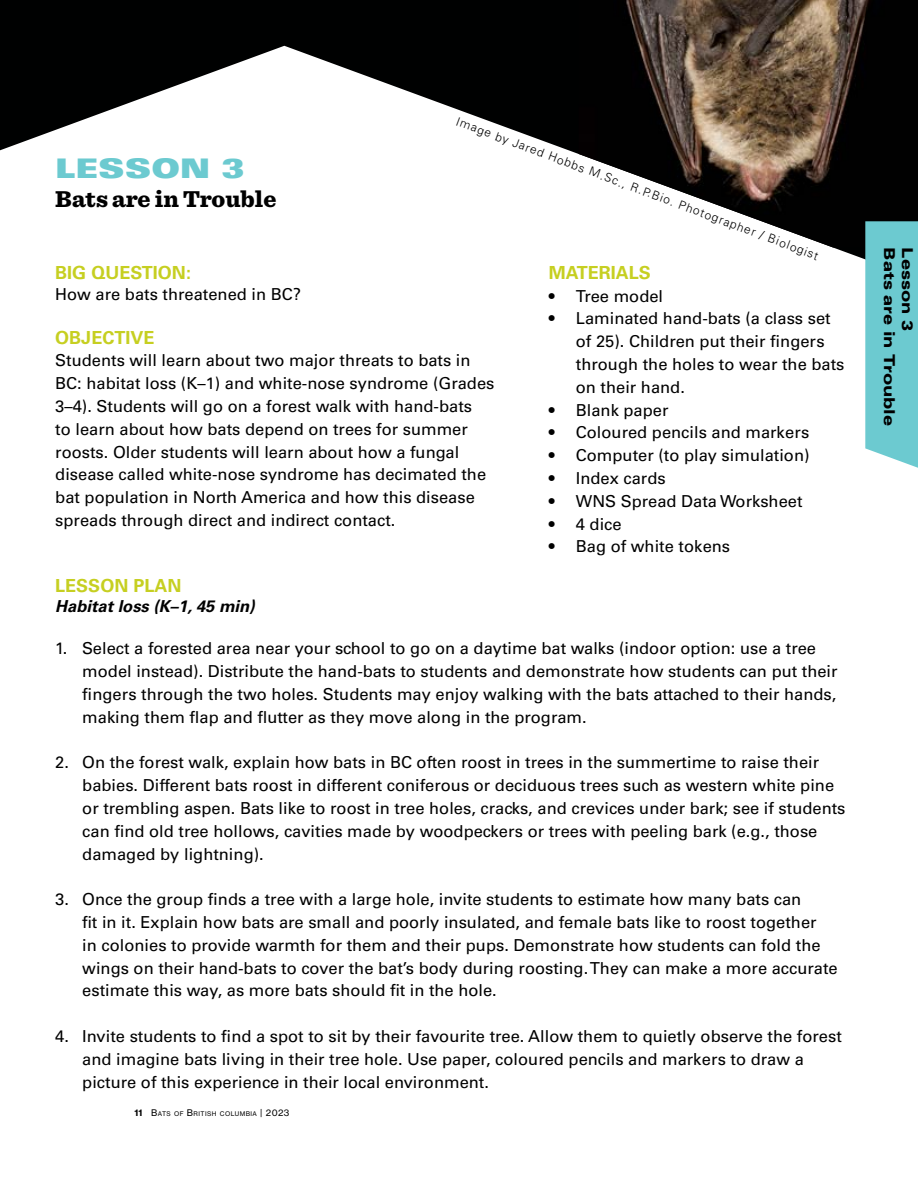
<style>
.page{position:relative;width:918px;height:1188px;background:#fff}
.page>*{position:absolute;margin:0;border:0;box-sizing:border-box;transform-origin:0 0}
.t1{font:27px "Univers LT Std X Black Ex";color:#6ccad0}
.t2{font:900 24px "Sentinel";color:#000}
.t3{font:700 18px "Univers LT Std";color:#c6cf21}
.t4{font:16.5px/22.8px "Univers LT Std";color:#000}
.t5{font:italic 700 16.5px "Univers LT Std";color:#000}
.t6{font:900 expanded 15px "Univers LT Std";color:#000}
.t7{font:300 12px "Univers LT Std";color:#000}
.t8{font:6.3px "N Haas Grotesk TX Pro 55 Rg";letter-spacing:.07em;color:#000}
.s1{font-family:"N Haas Grotesk TX Pro 75 Bd";font-size:9px}
.s2{font-size:9px}
</style>
<div class="page">
<svg style="left:0;top:0;width:865px;height:260px"></svg>
<img style="left:579px;top:0;width:339px;height:247px">
<div style="left:865px;top:221px;width:53px;height:247px;background:#6ccad0"></div>
<h1 class="t1" style="left:55px;top:152px;width:190px">LESSON 3</h1>
<h2 class="t2" style="left:55px;top:179px;width:223px">Bats are in Trouble</h2>
<p class="t7" style="left:460px;top:112px;width:387px;rotate:21deg">Image by Jared Hobbs M.Sc., R.P.Bio. Photographer / Biologist</p>
<p class="t3" style="left:55px;top:262px;width:137px">BIG QUESTION:</p>
<p class="t4" style="left:55px;top:283px;width:247px">How are bats threatened in BC?</p>
<p class="t3" style="left:55px;top:327px;width:101px">OBJECTIVE</p>
<p class="t4" style="left:55px;top:349px;width:441px">Students will learn about two major threats to bats in BC: habitat loss (K–1) and white-nose syndrome (Grades 3–4). Students will go on a forest walk with hand-bats<br>to learn about how bats depend on trees for summer roosts. Older students will learn about how a fungal disease called white-nose syndrome has decimated the bat population in North America and how this disease spreads through direct and indirect contact.</p>
<p class="t3" style="left:549px;top:262px;width:104px">MATERIALS</p>
<p class="t4" style="left:549px;top:284px;width:116px">• Tree model</p>
<p class="t4" style="left:576px;top:307px;width:270px;text-indent:-27px">• Laminated hand-bats (a class set of 25). Children put their fingers through the holes to wear the bats on their hand.</p>
<p class="t4" style="left:549px;top:398px;width:121px">• Blank paper</p>
<p class="t4" style="left:549px;top:421px;width:262px">• Coloured pencils and markers</p>
<p class="t4" style="left:549px;top:444px;width:262px">• Computer (to play simulation)</p>
<p class="t4" style="left:549px;top:467px;width:118px">• Index cards</p>
<p class="t4" style="left:549px;top:490px;width:255px">• WNS Spread Data Worksheet</p>
<p class="t4" style="left:549px;top:512px;width:74px">• 4 dice</p>
<p class="t4" style="left:549px;top:535px;width:183px">• Bag of white tokens</p>
<p class="t3" style="left:55px;top:575px;width:128px">LESSON PLAN</p>
<p class="t5" style="left:55px;top:596px;width:201px">Habitat loss (K–1, 45 min)</p>
<p class="t4" style="left:82px;top:637px;width:757px;text-indent:-27px">1. Select a forested area near your school to go on a daytime bat walks (indoor option: use a tree model instead). Distribute the hand-bats to students and demonstrate how students can put their fingers through the two holes. Students may enjoy walking with the bats attached to their hands, making them flap and flutter as they move along in the program.</p>
<p class="t4" style="left:82px;top:751px;width:765px;text-indent:-27px">2. On the forest walk, explain how bats in BC often roost in trees in the summertime to raise their babies. Different bats roost in different coniferous or deciduous trees such as western white pine or trembling aspen. Bats like to roost in tree holes, cracks, and crevices under bark; see if students can find old tree hollows, cavities made by woodpeckers or trees with peeling bark (e.g., those damaged by lightning).</p>
<p class="t4" style="left:82px;top:888px;width:757px;text-indent:-27px">3. Once the group finds a tree with a large hole, invite students to estimate how many bats can<br>fit in it. Explain how bats are small and poorly insulated, and female bats like to roost together<br>in colonies to provide warmth for them and their pups. Demonstrate how students can fold the wings on their hand-bats to cover the bat’s body during roosting. They can make a more accurate estimate this way, as more bats should fit in the hole.</p>
<p class="t4" style="left:82px;top:1025px;width:761px;text-indent:-27px">4. Invite students to find a spot to sit by their favourite tree. Allow them to quietly observe the forest and imagine bats living in their tree hole. Use paper, coloured pencils and markers to draw a picture of this experience in their local environment.</p>
<p class="t8" style="left:135px;top:1110px;width:156px"><span class="s1">11</span> <span class="s2">B</span>ATS OF <span class="s2">B</span>RITISH COLUMBIA <span class="s2">| 2023</span></p>
<p class="t6" style="left:898px;top:247px;width:180px;rotate:90deg">Bats are in Trouble</p>
<p class="t6" style="left:916px;top:247px;width:85px;rotate:90deg">Lesson 3</p>
</div>
